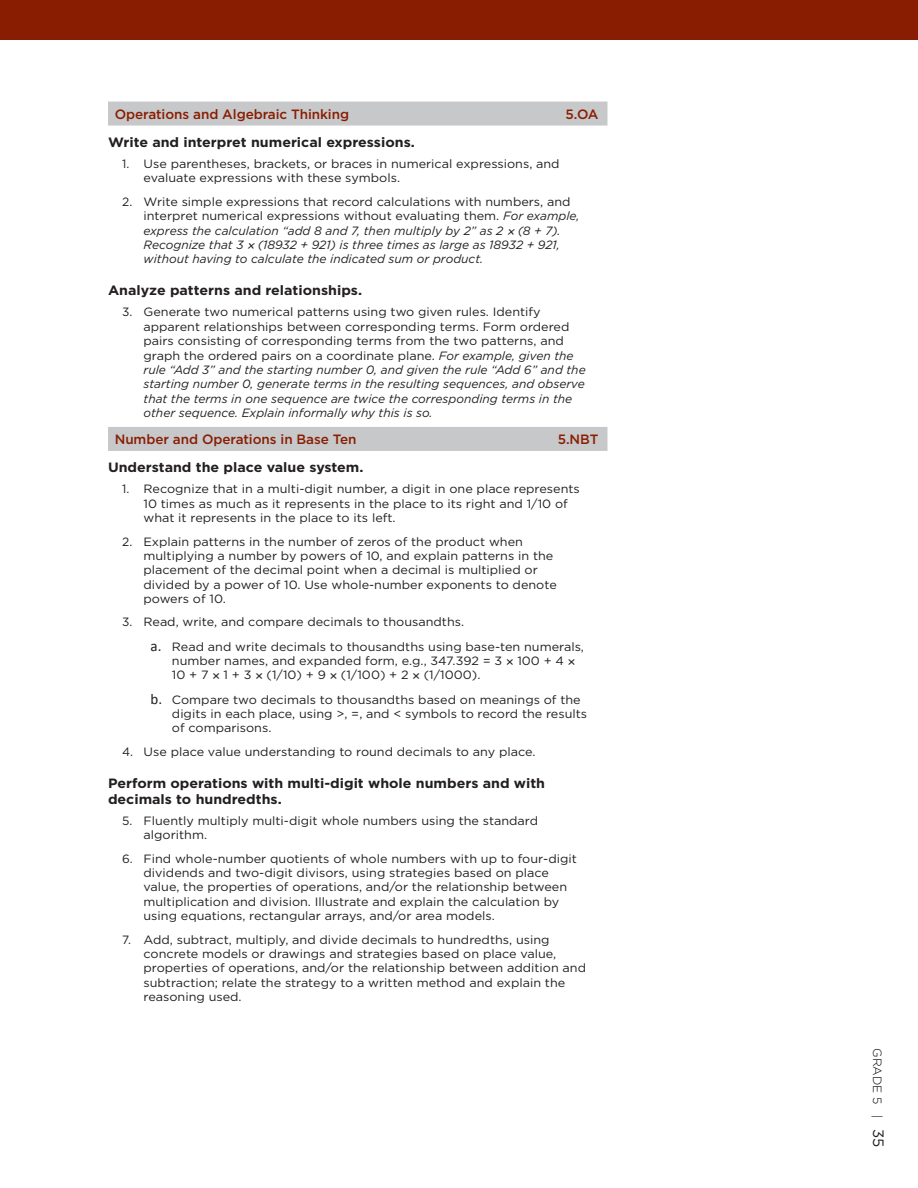
<style>
.page{position:relative;width:918px;height:1188px;background:#fff}
.page>*{position:absolute;margin:0;border:0;box-sizing:border-box;transform-origin:0 0}
.t1{font:700 13.5px/16.2px "Gotham";color:#231f20;scale:1.05 1}
.t2{font:500 13.5px "Gotham";letter-spacing:-.005em;color:#891d02}
.t3{font:12px/14.4px "Gotham";color:#231f20}
.t4{font:italic 12px/14.4px "Gotham";color:#231f20}
.t5{font:12px/14.4px "Gotham";color:#231f20;scale:1.05 1}
.t6{font:300 12px "Gotham";color:#000}
.s1{font-style:normal}
.s2{font-family:"Helvetica"}
.s3{font-family:"Calibri";font-size:15px}
.s4{font-weight:400;font-size:15px;color:#231f20}
</style>
<div class="page">
<div style="left:0;top:0;width:918px;height:40px;background:#891d02"></div>
<div style="left:108px;top:102px;width:500px;height:24px;background:#c7c8ca"></div>
<div style="left:108px;top:427px;width:500px;height:24px;background:#c7c8ca"></div>
<p class="t2" style="left:115px;top:105px;width:236px">Operations and Algebraic Thinking</p>
<p class="t2" style="left:566px;top:105px;width:18px">5.OA</p>
<p class="t1" style="left:108px;top:134px;width:294px">Write and interpret numerical expressions.</p>
<p class="t3" style="left:144px;top:156px;width:418px;text-indent:-21px">1. Use parentheses, brackets, or braces in numerical expressions, and evaluate expressions with these symbols.</p>
<p class="t4" style="left:144px;top:194px;width:438px;text-indent:-21px"><span class="s1">2. Write simple expressions that record calculations with numbers, and interpret numerical expressions without evaluating them.</span> For example, express the calculation “add 8 and 7, then multiply by 2” as 2 <span class="s2">×</span> (8 + 7).<br>Recognize that 3 <span class="s2">×</span> (18932 + 921) is three times as large as 18932 + 921, without having to calculate the indicated sum or product.</p>
<p class="t1" style="left:108px;top:282px;width:244px">Analyze patterns and relationships.</p>
<p class="t4" style="left:144px;top:305px;width:444px;text-indent:-21px"><span class="s1">3. Generate two numerical patterns using two given rules. Identify apparent relationships between corresponding terms. Form ordered pairs consisting of corresponding terms from the two patterns, and graph the ordered pairs on a coordinate plane.</span> For example, given the rule “Add 3” and the starting number 0, and given the rule “Add 6” and the starting number 0, generate terms in the resulting sequences, and observe that the terms in one sequence are twice the corresponding terms in the other sequence. Explain informally why this is so.</p>
<p class="t2" style="left:115px;top:431px;width:243px">N umber and Operations in Base Ten</p>
<p class="t2" style="left:558px;top:431px;width:41px">5.N BT</p>
<p class="t1" style="left:108px;top:459px;width:245px">Understand the place value system.</p>
<p class="t3" style="left:144px;top:482px;width:438px;text-indent:-21px">1. Recognize that in a multi-digit number, a digit in one place represents<br>10 times as much as it represents in the place to its right and 1/10 of what it represents in the place to its left.</p>
<p class="t3" style="left:144px;top:534px;width:415px;text-indent:-21px">2. Explain patterns in the number of zeros of the product when multiplying a number by powers of 10, and explain patterns in the placement of the decimal point when a decimal is multiplied or divided by a power of 10. Use whole-number exponents to denote powers of 10.</p>
<p class="t3" style="left:151px;top:610px;width:435px;line-height:24.2px;text-indent:-28px">3. Read, write, and compare decimals to thousandths.<br><span class="s3">a.</span> Read and write decimals to thousandths using base-ten numerals,</p>
<p class="t5" style="left:172px;top:653px;width:386px">number names, and expanded form, e.g., 347.392 = 3 <span class="s2">×</span> 100 + 4 <span class="s2">×<br></span>10 + 7 <span class="s2">×</span> 1 + 3 <span class="s2">×</span> (1/10) + 9 <span class="s2">×</span> (1/100) + 2 <span class="s2">×</span> (1/1000).</p>
<p class="t5" style="left:172px;top:692px;width:397px;text-indent:-21px"><span class="s3">b.</span> Compare two decimals to thousandths based on meanings of the digits in each place, using &gt;, =, and &lt; symbols to record the results of comparisons.</p>
<p class="t3" style="left:122px;top:744px;width:415px">4. Use place value understanding to round decimals to any place.</p>
<p class="t1" style="left:108px;top:774px;width:418px">Perform operations with multi-digit whole numbers and with decimals to hundredths.</p>
<p class="t3" style="left:144px;top:813px;width:396px;text-indent:-21px">5. Fluently multiply multi-digit whole numbers using the standard algorithm.</p>
<p class="t3" style="left:144px;top:851px;width:435px;text-indent:-21px">6. Find whole-number quotients of whole numbers with up to four-digit dividends and two-digit divisors, using strategies based on place value, the properties of operations, and/or the relationship between multiplication and division. Illustrate and explain the calculation by using equations, rectangular arrays, and/or area models.</p>
<p class="t3" style="left:144px;top:932px;width:444px;text-indent:-21px">7. Add, subtract, multiply, and divide decimals to hundredths, using concrete models or drawings and strategies based on place value, properties of operations, and/or the relationship between addition and subtraction; relate the strategy to a written method and explain the reasoning used.</p>
<p class="t6" style="left:885px;top:1048px;width:101px;rotate:90deg">g rade 5 | <span class="s4">35</span></p>
</div>
